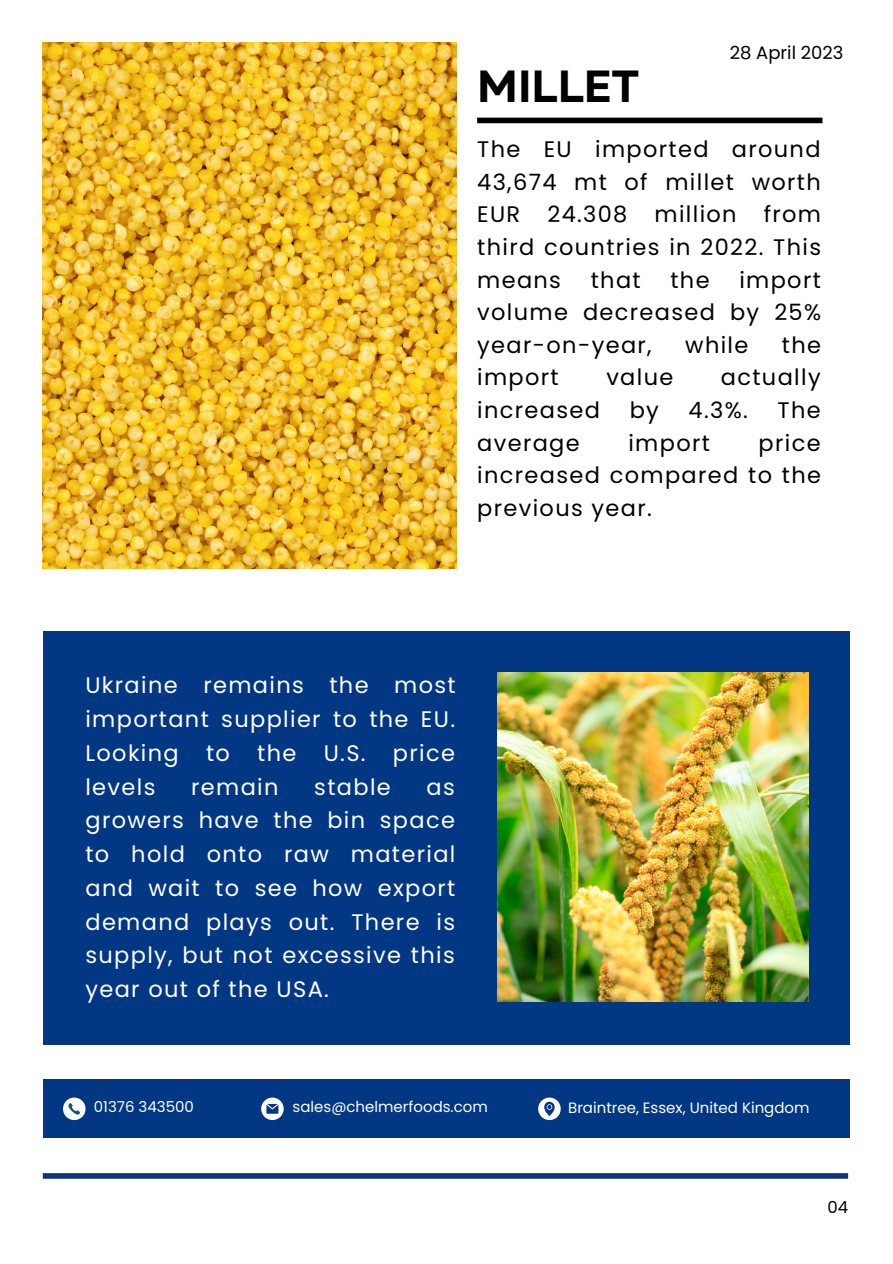
<style>
.page{position:relative;width:893px;height:1264px;background:#fff}
.page>*{position:absolute;margin:0;border:0;box-sizing:border-box;transform-origin:0 0}
.t1{font:700 45px "Muller";color:#000}
.t2{font:22.5px/32.5px "Poppins";letter-spacing:.06em;color:#000;text-align:justify}
.t3{font:22.5px/33.8px "Poppins";letter-spacing:.06em;color:#fff;text-align:justify}
.t4{font:18px "Poppins";color:#000}
.t5{font:16.5px "Poppins";color:#000}
.t6{font:15px "Poppins";color:#fff}
</style>
<div class="page">
<img style="left:43px;top:42px;width:413px;height:527px">
<div style="left:43px;top:631px;width:806px;height:413px;background:#023783"></div>
<div style="left:43px;top:1079px;width:806px;height:58px;background:#023783"></div>
<div style="left:477px;top:118px;width:345px;height:5px;background:#000"></div>
<img style="left:498px;top:672px;width:310px;height:329px">
<div style="left:43px;top:1173px;width:805px;height:5px;background:#0c367c"></div>
<svg style="left:63px;top:1097px;width:22px;height:23px"></svg>
<svg style="left:261px;top:1097px;width:23px;height:23px"></svg>
<svg style="left:538px;top:1097px;width:22px;height:23px"></svg>
<p class="t4" style="left:729px;top:40px;width:115px">28 April 2023</p>
<h1 class="t1" style="left:477px;top:67px;width:163px">MILLET</h1>
<p class="t2" style="left:477px;top:133px;width:345px">The EU imported around 43,674 mt of millet worth EUR 24.308 million from third countries in 2022. This means</p>
<p class="t2" style="left:477px;top:263px;width:345px;text-indent:262px">import volume decreased by 25% year-on-year,</p>
<p class="t2" style="left:590px;top:263px;width:51px">that</p>
<p class="t2" style="left:670px;top:263px;width:41px">the</p>
<p class="t2" style="left:685px;top:328px;width:65px">while</p>
<p class="t2" style="left:781px;top:328px;width:41px">the</p>
<p class="t2" style="left:477px;top:361px;width:83px">import</p>
<p class="t2" style="left:606px;top:361px;width:69px">value</p>
<p class="t2" style="left:720px;top:361px;width:101px">actually</p>
<p class="t2" style="left:477px;top:394px;width:124px">increased</p>
<p class="t2" style="left:629px;top:394px;width:31px">by</p>
<p class="t2" style="left:688px;top:394px;width:61px">4.3%.</p>
<p class="t2" style="left:777px;top:394px;width:45px">The</p>
<p class="t2" style="left:477px;top:426px;width:104px">average</p>
<p class="t2" style="left:628px;top:426px;width:83px">import</p>
<p class="t2" style="left:477px;top:426px;width:345px;text-indent:281px">price increased compared to the previous year.</p>
<p class="t3" style="left:85px;top:668px;width:372px">Ukraine remains the most important supplier to the EU.<br>Looking to the U.S. price levels</p>
<p class="t3" style="left:191px;top:770px;width:89px">remain</p>
<p class="t3" style="left:314px;top:770px;width:78px">stable</p>
<p class="t3" style="left:85px;top:770px;width:371px;text-indent:341px">as growers have the bin space to hold onto raw material and wait to see how export demand plays out. There is supply, but not excessive this year out of the USA.</p>
<p class="t6" style="left:94px;top:1096px;width:102px">01376 343500</p>
<p class="t6" style="left:292px;top:1096px;width:197px">sales@chelmerfoods.com</p>
<p class="t6" style="left:568px;top:1097px;width:243px">Braintree, Essex, United Kingdom</p>
<p class="t5" style="left:827px;top:1195px;width:22px">04</p>
</div>
